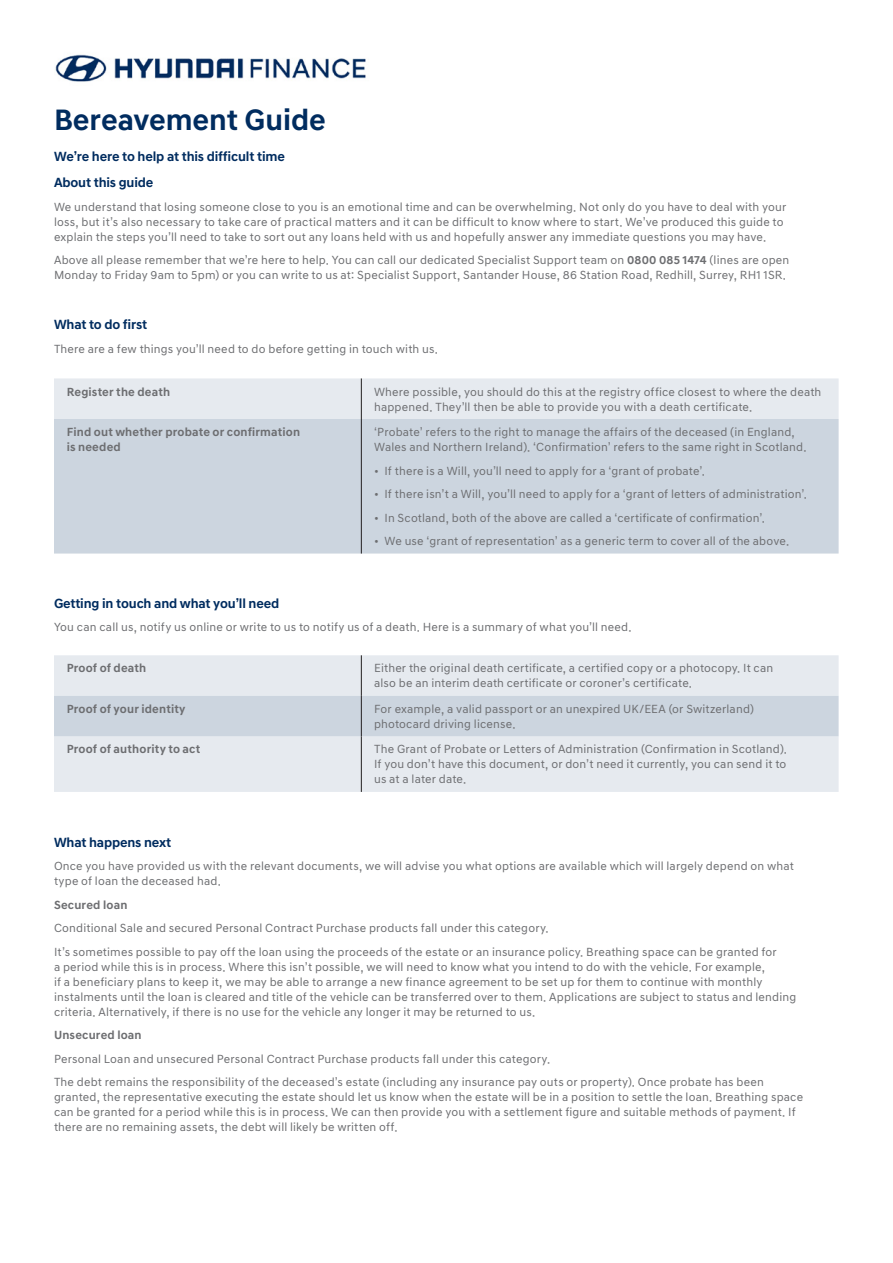
<style>
.page{position:relative;width:893px;height:1263px;background:#fff}
.page>*{position:absolute;margin:0;border:0;box-sizing:border-box;transform-origin:0 0}
.t1{font:30px "Hyundai Sans Text KROTF Bold";color:#002c5f}
.t2{font:13.5px/26.5px "Hyundai Sans Text KROTF Bold";letter-spacing:-.01em;color:#002c5f}
.t3{font:12px/15px "Hyundai Sans Text KROTF Regular";letter-spacing:.015em;color:#6d6e71}
.t4{font:12px/15px "Hyundai Sans Text KROTF Bold";letter-spacing:.015em;color:#6d6e71}
.s1{font-family:"Hyundai Sans Text KROTF Bold"}
</style>
<div class="page">
<img style="left:55px;top:54px;width:311px;height:28px">
<div style="left:54px;top:378px;width:785px;height:41px;background:#e6eaef"></div>
<div style="left:54px;top:419px;width:785px;height:134px;background:#ccd5df"></div>
<hr style="left:361px;top:378px;width:1px;height:41px;background:#231f20">
<hr style="left:361px;top:419px;width:1px;height:134px;background:#231f20">
<div style="left:54px;top:655px;width:785px;height:137px;background:#e6eaef"></div>
<div style="left:54px;top:696px;width:785px;height:40px;background:#ccd5df"></div>
<hr style="left:361px;top:655px;width:1px;height:41px;background:#231f20">
<hr style="left:361px;top:696px;width:1px;height:40px;background:#231f20">
<hr style="left:361px;top:736px;width:1px;height:56px;background:#231f20">
<h1 class="t1" style="left:54px;top:101px;width:273px">Bereavement Guide</h1>
<p class="t2" style="left:54px;top:143px;width:232px">We’re here to help at this difficult time<br>About this guide</p>
<p class="t3" style="left:54px;top:199px;width:734px">We understand that losing someone close to you is an emotional time and can be overwhelming. Not only do you have to deal with your loss, but it’s also necessary to take care of practical matters and it can be difficult to know where to start. We’ve produced this guide to explain the steps you’ll need to take to sort out any loans held with us and hopefully answer any immediate questions you may have.</p>
<p class="t3" style="left:54px;top:252px;width:737px">Above all please remember that we’re here to help. You can call our dedicated Specialist Support team on <span class="s1">0800 085 1474</span> (lines are open<br>Monday to Friday 9am to 5pm) or you can write to us at: Specialist Support, Santander House, 86 Station Road, Redhill, Surrey, RH1 1SR.</p>
<p class="t2" style="left:54px;top:311px;width:95px">What to do first</p>
<p class="t3" style="left:54px;top:341px;width:385px">There are a few things you’ll need to do before getting in touch with us.</p>
<p class="t4" style="left:67px;top:384px;width:105px">Register the death</p>
<p class="t3" style="left:374px;top:384px;width:449px">Where possible, you should do this at the registry office closest to where the death happened. They’ll then be able to provide you with a death certificate.</p>
<p class="t4" style="left:67px;top:424px;width:235px">Find out whether probate or confirmation is needed</p>
<p class="t3" style="left:374px;top:424px;width:434px">‘Probate’ refers to the right to manage the affairs of the deceased (in England,<br>Wales and Northern Ireland). ‘Confirmation’ refers to the same right in Scotland.</p>
<p class="t3" style="left:374px;top:463px;width:332px">• If there is a Will, you’ll need to apply for a ‘grant of probate’.</p>
<p class="t3" style="left:374px;top:486px;width:434px">• If there isn’t a Will, you’ll need to apply for a ‘grant of letters of administration’.</p>
<p class="t3" style="left:374px;top:510px;width:392px">• In Scotland, both of the above are called a ‘certificate of confirmation’.</p>
<p class="t3" style="left:374px;top:533px;width:417px">• We use ‘grant of representation’ as a generic term to cover all of the above.</p>
<p class="t2" style="left:54px;top:590px;width:227px">Getting in touch and what you’ll need</p>
<p class="t3" style="left:54px;top:620px;width:579px">You can call us, notify us online or write to us to notify us of a death. Here is a summary of what you’ll need.</p>
<p class="t4" style="left:67px;top:661px;width:81px">Proof of death</p>
<p class="t3" style="left:374px;top:661px;width:401px">Either the original death certificate, a certified copy or a photocopy. It can also be an interim death certificate or coroner’s certificate.</p>
<p class="t4" style="left:67px;top:701px;width:120px">Proof of your identity</p>
<p class="t3" style="left:374px;top:701px;width:381px">For example, a valid passport or an unexpired UK/EEA (or Switzerland) photocard driving license.</p>
<p class="t4" style="left:67px;top:742px;width:135px">Proof of authority to act</p>
<p class="t3" style="left:374px;top:742px;width:414px;text-align:justify">The Grant of Probate or Letters of Administration (Confirmation in Scotland).<br>If you don’t have this document, or don’t need it currently, you can send it to us at a later date.</p>
<p class="t2" style="left:54px;top:829px;width:119px">What happens next</p>
<p class="t3" style="left:54px;top:858px;width:741px">Once you have provided us with the relevant documents, we will advise you what options are available which will largely depend on what type of loan the deceased had.</p>
<p class="t4" style="left:54px;top:897px;width:75px">Secured loan</p>
<p class="t3" style="left:54px;top:916px;width:724px;line-height:23.5px">Conditional Sale and secured Personal Contract Purchase products fall under this category.<br>It’s sometimes possible to pay off the loan using the proceeds of the estate or an insurance policy. Breathing space can be granted for</p>
<p class="t3" style="left:54px;top:959px;width:744px">a period while this is in process. Where this isn’t possible, we will need to know what you intend to do with the vehicle. For example,<br>if a beneficiary plans to keep it, we may be able to arrange a new finance agreement to be set up for them to continue with monthly instalments until the loan is cleared and title of the vehicle can be transferred over to them. Applications are subject to status and lending criteria. Alternatively, if there is no use for the vehicle any longer it may be returned to us.</p>
<p class="t4" style="left:54px;top:1027px;width:89px">Unsecured loan</p>
<p class="t3" style="left:54px;top:1047px;width:711px;line-height:23.5px">Personal Loan and unsecured Personal Contract Purchase products fall under this category.<br>The debt remains the responsibility of the deceased’s estate (including any insurance pay outs or property). Once probate has been</p>
<p class="t3" style="left:54px;top:1089px;width:751px">granted, the representative executing the estate should let us know when the estate will be in a position to settle the loan. Breathing space can be granted for a period while this is in process. We can then provide you with a settlement figure and suitable methods of payment. If there are no remaining assets, the debt will likely be written off.</p>
</div>
